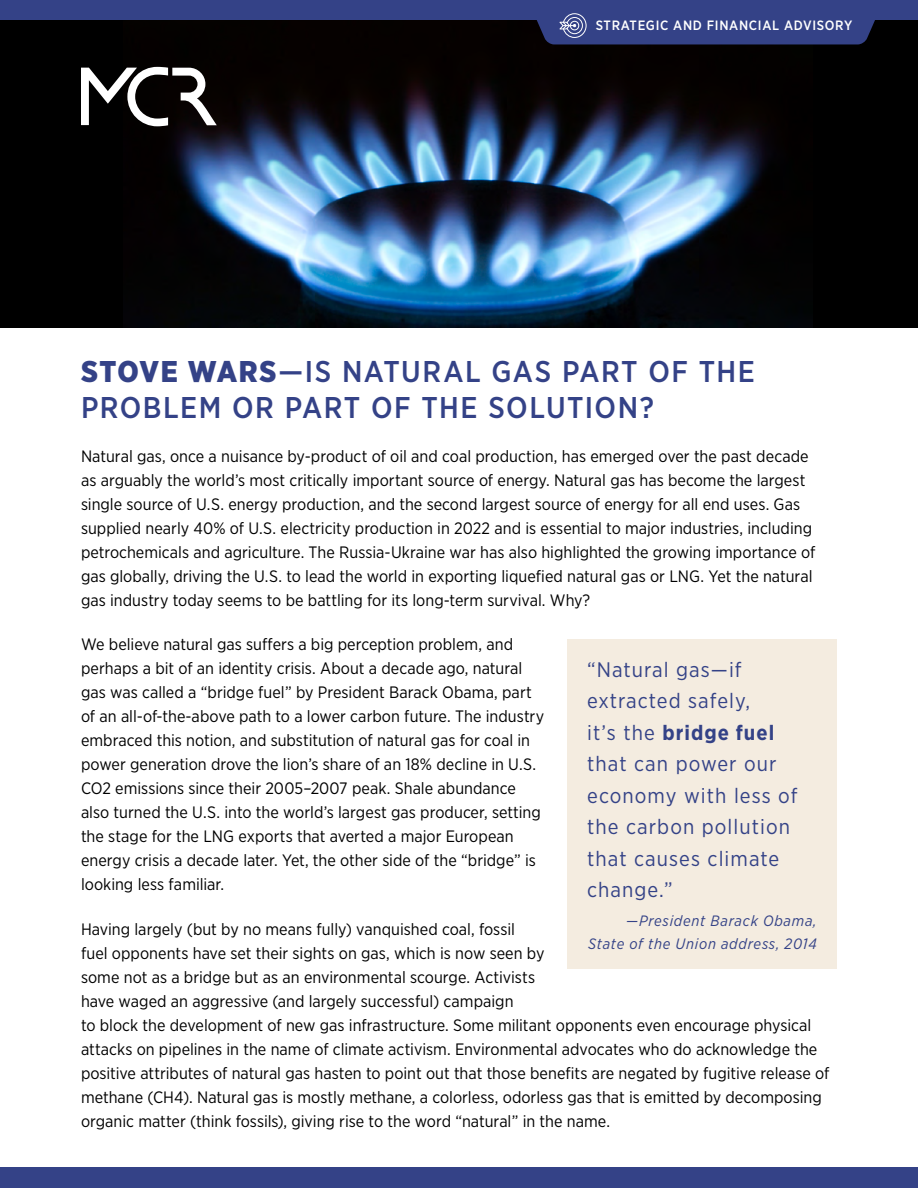
<style>
.page{position:relative;width:918px;height:1188px;background:#fff}
.page>*{position:absolute;margin:0;border:0;box-sizing:border-box;transform-origin:0 0}
.t1{font:500 30px/36px "Gotham Narrow";letter-spacing:.045em;color:#344287}
.t2{font:21px/31.5px "Gotham Narrow";letter-spacing:.05em;color:#344287}
.t3{font:16.5px/24px "Gotham Narrow";color:#000}
.t4{font:italic 15px/22.5px "Gotham Narrow";letter-spacing:.05em;color:#344287;text-align:right}
.t5{font:500 13.5px "Gotham Narrow";letter-spacing:.05em;color:#fff}
.s1{font-weight:900}
.s2{font-weight:700}
</style>
<div class="page">
<div style="left:0;top:1167px;width:918px;height:21px;background:#344287"></div>
<div style="left:0;top:0;width:918px;height:327px;background:#000"></div>
<img style="left:123px;top:19px;width:689px;height:308px">
<div style="left:0;top:0;width:918px;height:19px;background:#344287"></div>
<svg style="left:529px;top:13px;width:351px;height:31px"></svg>
<div style="left:567px;top:640px;width:270px;height:329px;background:#f4ece0"></div>
<svg style="left:81px;top:67px;width:136px;height:59px"></svg>
<p class="t5" style="left:593px;top:17px;width:258px">STRATEGIC AND FINANCIAL ADVISORY</p>
<p class="t5" style="left:596px;top:17px;width:258px">STRATEGIC AND FINANCIAL ADVISORY</p>
<h1 class="t1" style="left:81px;top:353px;width:676px"><span class="s1">STOVE WARS</span>—IS NATURAL GAS PART OF THE<br>PROBLEM OR PART OF THE SOLUTION?</h1>
<p class="t3" style="left:81px;top:444px;width:736px">Natural gas, once a nuisance by-product of oil and coal production, has emerged over the past decade as arguably the world’s most critically important source of energy. Natural gas has become the largest single source of U.S. energy production, and the second largest source of energy for all end uses. Gas supplied nearly 40% of U.S. electricity production in 2022 and is essential to major industries, including petrochemicals and agriculture. The Russia-Ukraine war has also highlighted the growing importance of gas globally, driving the U.S. to lead the world in exporting liquefied natural gas or LNG. Yet the natural gas industry today seems to be battling for its long-term survival. Why?</p>
<p class="t3" style="left:81px;top:632px;width:465px">We believe natural gas suffers a big perception problem, and perhaps a bit of an identity crisis. About a decade ago, natural gas was called a “bridge fuel” by President Barack Obama, part of an all-of-the-above path to a lower carbon future. The industry embraced this notion, and substitution of natural gas for coal in power generation drove the lion’s share of an 18% decline in U.S.<br>CO2 emissions since their 2005–2007 peak. Shale abundance also turned the U.S. into the world’s largest gas producer, setting the stage for the LNG exports that averted a major European energy crisis a decade later. Yet, the other side of the “bridge” is looking less familiar.</p>
<p class="t3" style="left:81px;top:917px;width:750px">Having largely (but by no means fully) vanquished coal, fossil<br>fuel opponents have set their sights on gas, which is now seen by<br>some not as a bridge but as an environmental scourge. Activists<br>have waged an aggressive (and largely successful) campaign<br>to block the development of new gas infrastructure. Some militant opponents even encourage physical attacks on pipelines in the name of climate activism. Environmental advocates who do acknowledge the positive attributes of natural gas hasten to point out that those benefits are negated by fugitive release of methane (CH4). Natural gas is mostly methane, a colorless, odorless gas that is emitted by decomposing organic matter (think fossils), giving rise to the word “natural” in the name.</p>
<p class="t2" style="left:587px;top:653px;width:212px">“Natural gas—if extracted safely,<br>it’s the <span class="s2">bridge fuel </span>that can power our economy with less of the carbon pollution that causes climate change.”</p>
<p class="t4" style="left:588px;top:910px;width:230px">—President Barack Obama,<br>State of the Union address, 2014</p>
</div>
